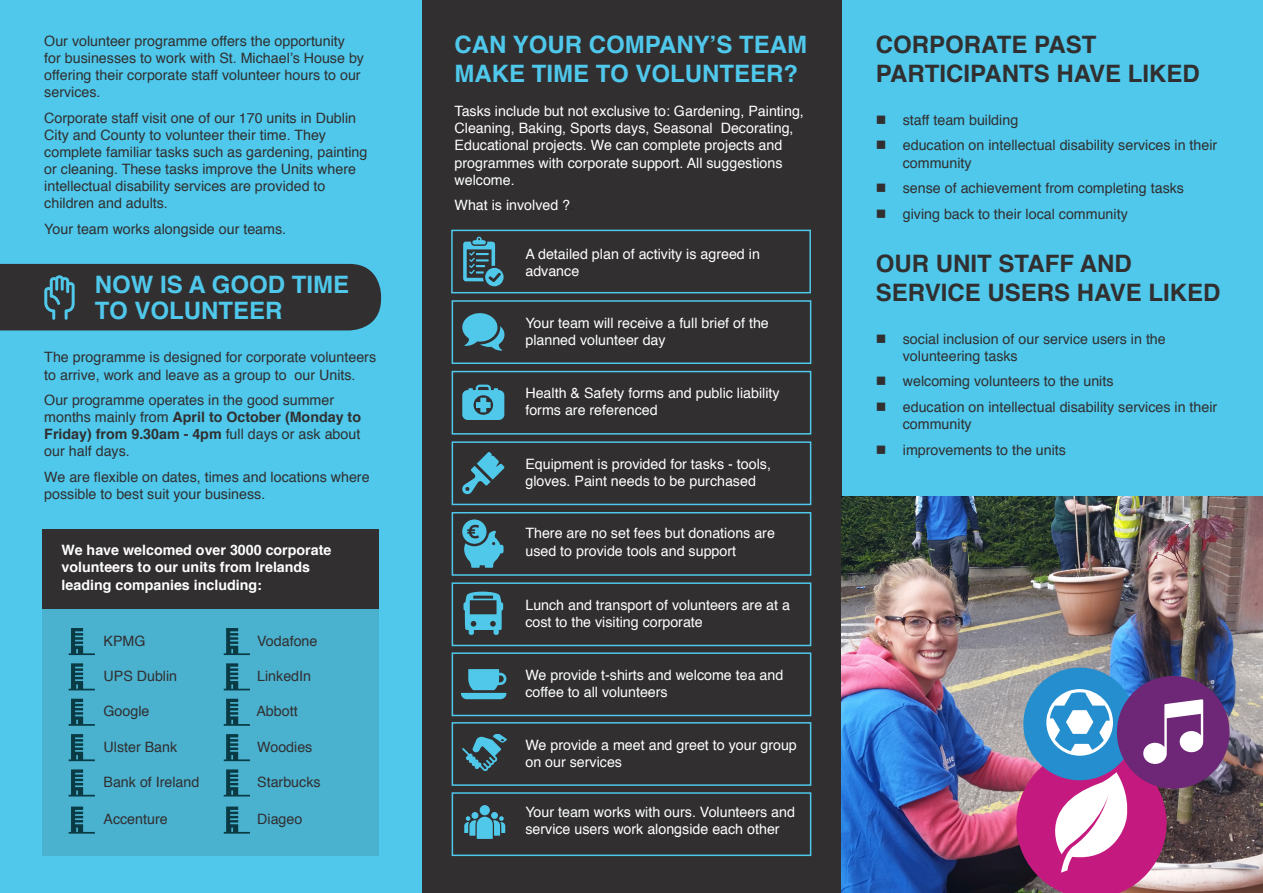
<style>
.page{position:relative;width:1263px;height:893px;background:#fff}
.page>*{position:absolute;margin:0;border:0;box-sizing:border-box;transform-origin:0 0}
.t1{font:700 24px/28.8px "Helvetica";color:#312f30}
.t2{font:700 24px/28.8px "Helvetica";color:#4fc8eb}
.t3{font:14.25px/17.1px "Helvetica";color:#312f30}
.t4{font:14.25px/17.1px "Helvetica";color:#fff}
.t5{font:700 14.25px/17.1px "Helvetica";color:#fff}
.s1{font-weight:700}
.s2{color:#231f20}
</style>
<div class="page">
<div style="left:0;top:0;width:422px;height:893px;background:#4fc8eb"></div>
<div style="left:422px;top:0;width:421px;height:893px;background:#312f30"></div>
<div style="left:842px;top:0;width:421px;height:893px;background:#4fc8eb"></div>
<div style="left:0;top:264px;width:381px;height:66px;background:#312f30"></div>
<div style="left:43px;top:529px;width:336px;height:79px;background:#312f30"></div>
<div style="left:43px;top:608px;width:336px;height:248px;background:#4ab1cf"></div>
<svg style="left:69px;top:628px;width:26px;height:27px"></svg>
<svg style="left:224px;top:628px;width:26px;height:27px"></svg>
<svg style="left:69px;top:663px;width:26px;height:27px"></svg>
<svg style="left:224px;top:663px;width:26px;height:27px"></svg>
<svg style="left:69px;top:699px;width:26px;height:27px"></svg>
<svg style="left:224px;top:699px;width:26px;height:27px"></svg>
<svg style="left:69px;top:734px;width:26px;height:27px"></svg>
<svg style="left:224px;top:734px;width:26px;height:27px"></svg>
<svg style="left:69px;top:769px;width:26px;height:27px"></svg>
<svg style="left:224px;top:769px;width:26px;height:27px"></svg>
<svg style="left:69px;top:807px;width:26px;height:27px"></svg>
<svg style="left:224px;top:807px;width:26px;height:27px"></svg>
<img style="left:841px;top:496px;width:422px;height:397px">
<svg style="left:463px;top:237px;width:41px;height:49px"></svg>
<svg style="left:462px;top:313px;width:42px;height:38px"></svg>
<svg style="left:462px;top:385px;width:42px;height:35px"></svg>
<svg style="left:462px;top:452px;width:42px;height:42px"></svg>
<svg style="left:462px;top:519px;width:41px;height:49px"></svg>
<svg style="left:463px;top:592px;width:40px;height:43px"></svg>
<svg style="left:461px;top:669px;width:45px;height:30px"></svg>
<svg style="left:462px;top:734px;width:45px;height:37px"></svg>
<svg style="left:464px;top:805px;width:41px;height:34px"></svg>
<div style="left:451px;top:230px;width:360px;height:63px;border:2px solid #4fc8eb"></div>
<div style="left:452px;top:300px;width:359px;height:64px;border:2px solid #4fc8eb"></div>
<div style="left:452px;top:371px;width:359px;height:64px;border:2px solid #4fc8eb"></div>
<div style="left:452px;top:441px;width:359px;height:64px;border:2px solid #4fc8eb"></div>
<div style="left:452px;top:512px;width:359px;height:64px;border:2px solid #4fc8eb"></div>
<div style="left:452px;top:582px;width:359px;height:64px;border:2px solid #4fc8eb"></div>
<div style="left:452px;top:652px;width:359px;height:64px;border:2px solid #4fc8eb"></div>
<div style="left:452px;top:722px;width:359px;height:64px;border:2px solid #4fc8eb"></div>
<div style="left:452px;top:792px;width:359px;height:64px;border:2px solid #4fc8eb"></div>
<img style="left:1008px;top:661px;width:228px;height:232px">
<p class="t3" style="left:44px;top:33px;width:321px">Our volunteer programme offers the opportunity for businesses to work with St. Michael’s House by offering their corporate staff volunteer hours to our services.</p>
<p class="t3" style="left:44px;top:110px;width:325px">Corporate staff visit one of our 170 units in Dublin City and County to volunteer their time. They complete familiar tasks such as gardening, painting or cleaning. These tasks improve the Units where intellectual disability services are provided to children and adults.</p>
<p class="t3" style="left:44px;top:221px;width:243px">Your team works alongside our teams.</p>
<h1 class="t2" style="left:95px;top:272px;width:256px;line-height:25.5px">NOW IS A GOOD TIME<br>TO VOLUNTEER</h1>
<p class="t3" style="left:44px;top:349px;width:333px">The programme is designed for corporate volunteers to arrive, work and leave as a group to our Units.</p>
<p class="t3" style="left:44px;top:392px;width:318px">Our programme operates in the good summer months mainly from <span class="s1">April to October (Monday to Friday) from 9.30am - 4pm</span> full days or ask about our half days.</p>
<p class="t3" style="left:44px;top:469px;width:327px">We are flexible on dates, times and locations where possible to best suit your business.</p>
<p class="t5" style="left:62px;top:542px;width:271px">We have welcomed over 3000 corporate volunteers to our units from Irelands leading companies including:</p>
<p class="t3" style="left:104px;top:632px;width:43px">KPMG</p>
<p class="t3" style="left:104px;top:668px;width:75px">UPS Dublin</p>
<p class="t3" style="left:104px;top:703px;width:47px">Google</p>
<p class="t3" style="left:104px;top:739px;width:75px">Ulster Bank</p>
<p class="t3" style="left:104px;top:774px;width:97px">Bank of Ireland</p>
<p class="t3" style="left:104px;top:811px;width:66px">Accenture</p>
<p class="t3" style="left:257px;top:633px;width:62px">Vodafone</p>
<p class="t3" style="left:257px;top:668px;width:55px">LinkedIn</p>
<p class="t3" style="left:256px;top:703px;width:43px">Abbott</p>
<p class="t3" style="left:257px;top:739px;width:57px">Woodies</p>
<p class="t3" style="left:257px;top:774px;width:65px">Starbucks</p>
<p class="t3" style="left:257px;top:811px;width:47px">Diageo</p>
<h1 class="t2" style="left:455px;top:31px;width:354px">CAN YOUR COMPANY’S TEAM<br>MAKE TIME TO VOLUNTEER?</h1>
<p class="t4" style="left:455px;top:103px;width:351px">Tasks include but not exclusive to: Gardening, Painting, Cleaning, Baking, Sports days, Seasonal Decorating, Educational projects. We can complete projects and programmes with corporate support. All suggestions welcome.</p>
<p class="t4" style="left:455px;top:197px;width:121px">What is involved ?<span class="s2">.</span></p>
<p class="t4" style="left:525px;top:245px;width:236px">A detailed plan of activity is agreed in advance</p>
<p class="t4" style="left:525px;top:315px;width:245px">Your team will receive a full brief of the planned volunteer day</p>
<p class="t4" style="left:525px;top:385px;width:256px">Health &amp; Safety forms and public liability forms are referenced</p>
<p class="t4" style="left:525px;top:456px;width:247px">Equipment is provided for tasks - tools, gloves. Paint needs to be purchased</p>
<p class="t4" style="left:525px;top:525px;width:251px">There are no set fees but donations are used to provide tools and support</p>
<p class="t4" style="left:525px;top:597px;width:266px">Lunch and transport of volunteers are at a cost to the visiting corporate</p>
<p class="t4" style="left:525px;top:667px;width:259px">We provide t-shirts and welcome tea and coffee to all volunteers</p>
<p class="t4" style="left:525px;top:736px;width:273px">We provide a meet and greet to your group on our services</p>
<p class="t4" style="left:525px;top:804px;width:271px">Your team works with ours. Volunteers and service users work alongside each other</p>
<h1 class="t1" style="left:876px;top:31px;width:326px">CORPORATE PAST<br>PARTICIPANTS HAVE LIKED</h1>
<p class="t3" style="left:903px;top:107px;width:316px;line-height:25.7px">staff team building<br>education on intellectual disability services in their</p>
<p class="t3" style="left:903px;top:150px;width:283px;line-height:25.7px">community<br>sense of achievement from completing tasks giving back to their local community</p>
<h1 class="t1" style="left:876px;top:249px;width:346px">OUR UNIT STAFF AND<br>SERVICE USERS HAVE LIKED</h1>
<p class="t3" style="left:903px;top:330px;width:264px">social inclusion of our service users in the volunteering tasks</p>
<p class="t3" style="left:903px;top:369px;width:316px;line-height:25.7px">welcoming volunteers to the units<br>education on intellectual disability services in their</p>
<p class="t3" style="left:903px;top:412px;width:165px;line-height:25.7px">community<br>improvements to the units</p>
</div>
